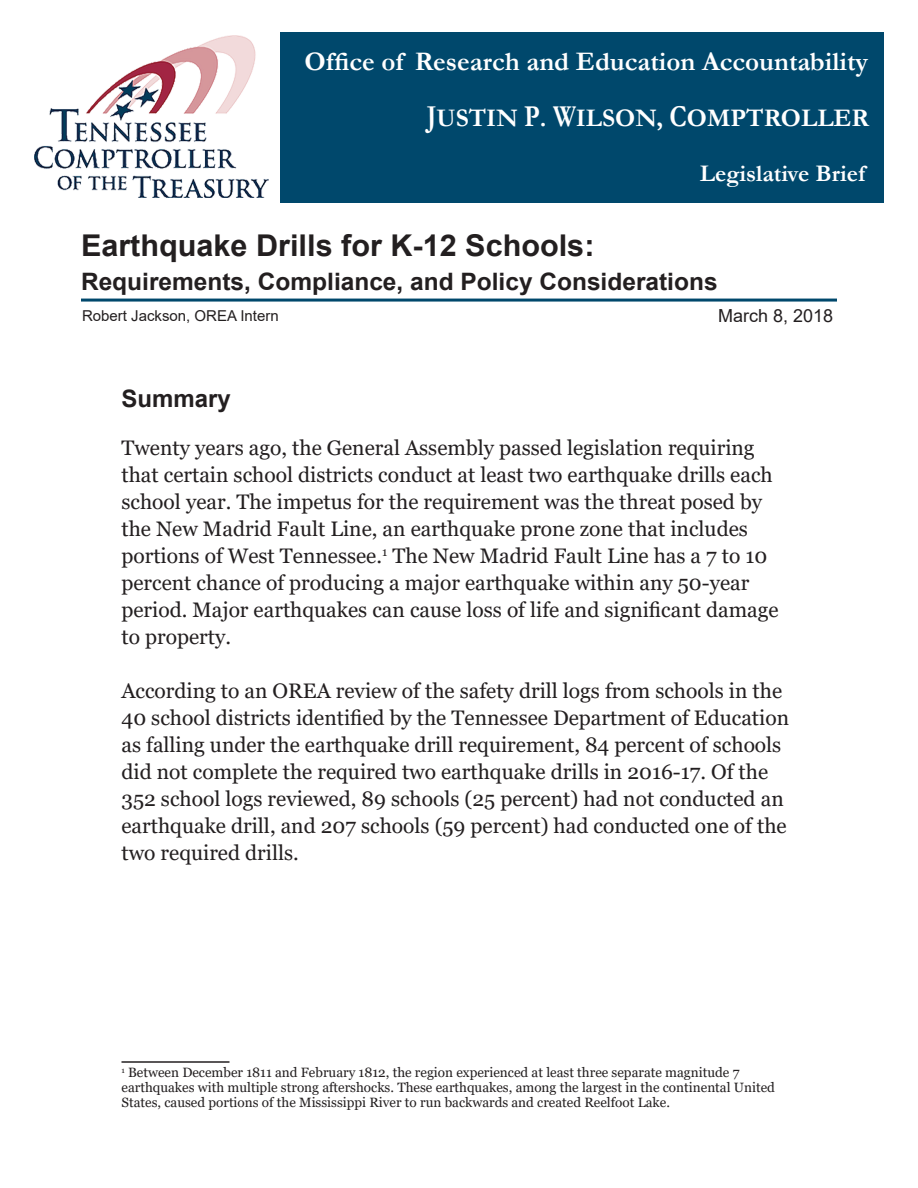
<style>
.page{position:relative;width:918px;height:1188px;background:#fff}
.page>*{position:absolute;margin:0;border:0;box-sizing:border-box;transform-origin:0 0}
.t1{font:700 30px "Arial";color:#231f20}
.t2{font:700 27px "Garamond";color:#fff}
.t3{font:700 25.5px "Garamond";color:#fff}
.t4{font:700 24px "Arial";color:#231f20}
.t5{font:700 24px "Garamond";color:#fff}
.t6{font:21px/27px "Georgia";color:#231f20}
.t7{font:18px "Arial";color:#231f20}
.t8{font:15px "Arial";color:#231f20}
.t9{font:13.5px/15px "Georgia";color:#231f20}
.s1{font-size:30.6px}
</style>
<div class="page">
<div style="left:280px;top:32px;width:603px;height:171px;background:#00486c"></div>
<img style="left:35px;top:36px;width:234px;height:161px">
<hr style="left:81px;top:299px;width:756px;height:3px;background:#00486c">
<hr style="left:122px;top:1061px;width:108px;height:2px;background:#231f20">
<p class="t2" style="left:304px;top:43px;width:565px">Office of Research and Education Accountability</p>
<p class="t3" style="left:427px;top:101px;width:444px"><span class="s1">J</span>USTIN <span class="s1">P</span>. <span class="s1">W</span>ILSON, <span class="s1">C</span>OMPTROLLER</p>
<p class="t5" style="left:700px;top:157px;width:167px">Legislative Brief</p>
<h1 class="t1" style="left:81px;top:224px;width:515px">Earthquake Drills for K-12 Schools:</h1>
<p class="t4" style="left:81px;top:265px;width:638px">Requirements, Compliance, and Policy Considerations</p>
<p class="t8" style="left:82px;top:305px;width:198px">Robert Jackson, OREA Intern</p>
<p class="t7" style="left:718px;top:303px;width:117px">March 8, 2018</p>
<p class="t4" style="left:122px;top:382px;width:111px">Summary</p>
<p class="t6" style="left:121px;top:435px;width:659px">Twenty years ago, the General Assembly passed legislation requiring that certain school districts conduct at least two earthquake drills each school year. The impetus for the requirement was the threat posed by the New Madrid Fault Line, an earthquake prone zone that includes portions of West Tennessee.<sup>1</sup> The New Madrid Fault Line has a 7 to 10 percent chance of producing a major earthquake within any 50-year period. Major earthquakes can cause loss of life and significant damage to property.</p>
<p class="t6" style="left:121px;top:678px;width:669px">According to an OREA review of the safety drill logs from schools in the 40 school districts identified by the Tennessee Department of Education as falling under the earthquake drill requirement, 84 percent of schools did not complete the required two earthquake drills in 2016-17. Of the 352 school logs reviewed, 89 schools (25 percent) had not conducted an earthquake drill, and 207 schools (59 percent) had conducted one of the two required drills.</p>
<p class="t9" style="left:121px;top:1065px;width:655px"><sup>1</sup> Between December 1811 and February 1812, the region experienced at least three separate magnitude 7 earthquakes with multiple strong aftershocks. These earthquakes, among the largest in the continental United<br>States, caused portions of the Mississippi River to run backwards and created Reelfoot Lake.</p>
</div>
